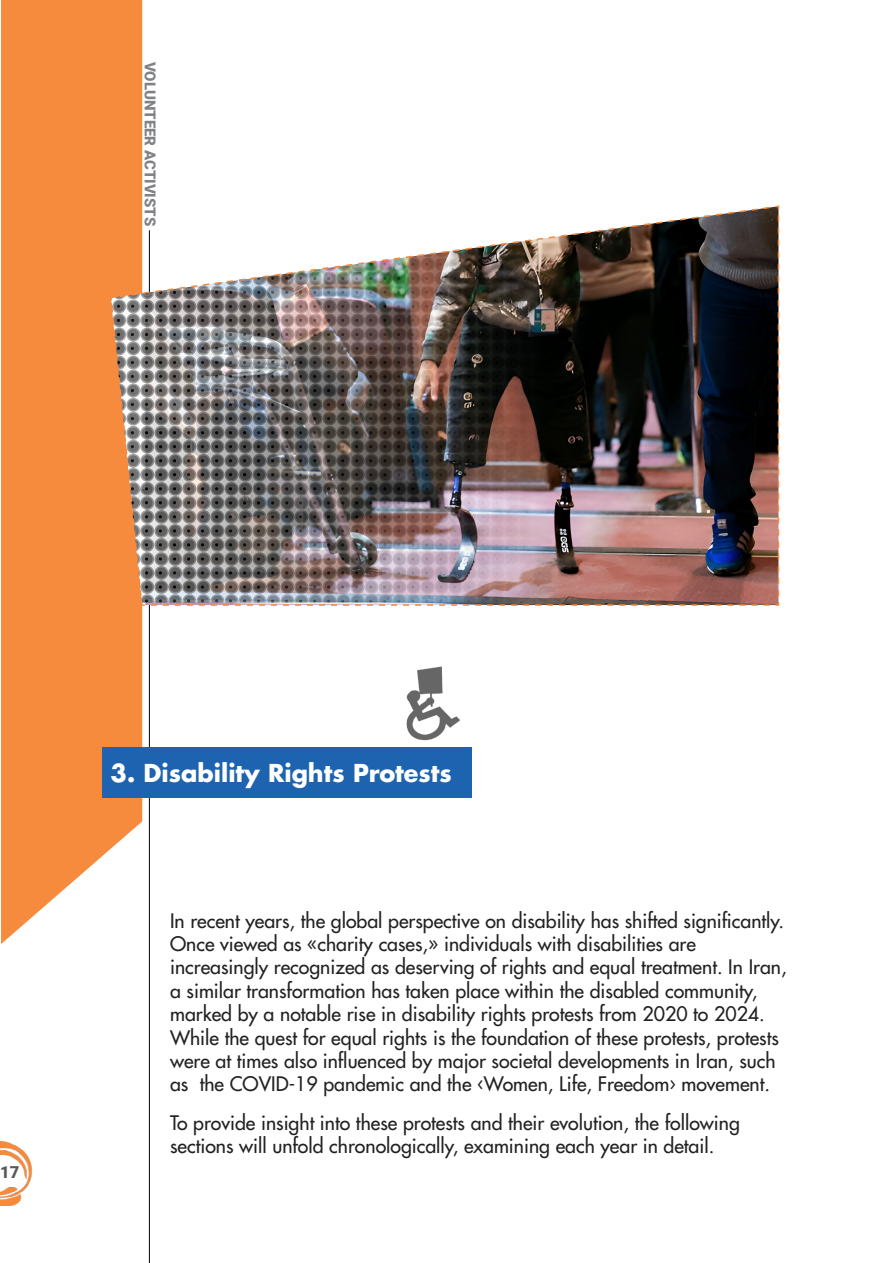
<style>
.page{position:relative;width:893px;height:1263px;background:#fff}
.page>*{position:absolute;margin:0;border:0;box-sizing:border-box;transform-origin:0 0}
.t1{font:700 24px "Futura Std";color:#fff}
.t2{font:500 19.5px/23.4px "Futura Std";color:#222}
.t3{font:900 16.5px "Roboto";color:#58595b}
.t4{font:900 15px "Roboto";color:#808285}
</style>
<div class="page">
<hr style="left:149px;top:230px;width:1px;height:1033px;background:#000">
<img style="left:0;top:1142px;width:33px;height:63px">
<svg style="left:1px;top:0;width:141px;height:944px;background:#f6924b"></svg>
<div style="left:102px;top:747px;width:370px;height:50px;background:#1e63af"></div>
<img style="left:406px;top:666px;width:55px;height:75px">
<img style="left:109px;top:205px;width:671px;height:401px">
<p class="t4" style="left:161px;top:62px;width:166px;rotate:90deg">VOLUNTEER ACTIVISTS</p>
<p class="t3" style="left:0;top:1161px;width:21px">17</p>
<p class="t1" style="left:111px;top:757px;width:343px">3. Disability Rights Protests</p>
<p class="t2" style="left:170px;top:909px;width:618px">In recent years, the global perspective on disability has shifted significantly.<br>Once viewed as «charity cases,» individuals with disabilities are increasingly recognized as deserving of rights and equal treatment. In Iran, a similar transformation has taken place within the disabled community, marked by a notable rise in disability rights protests from 2020 to 2024.<br>While the quest for equal rights is the foundation of these protests, protests were at times also influenced by major societal developments in Iran, such as the COVID-19 pandemic and the ‹Women, Life, Freedom› movement.</p>
<p class="t2" style="left:170px;top:1111px;width:571px">To provide insight into these protests and their evolution, the following sections will unfold chronologically, examining each year in detail.</p>
</div>
